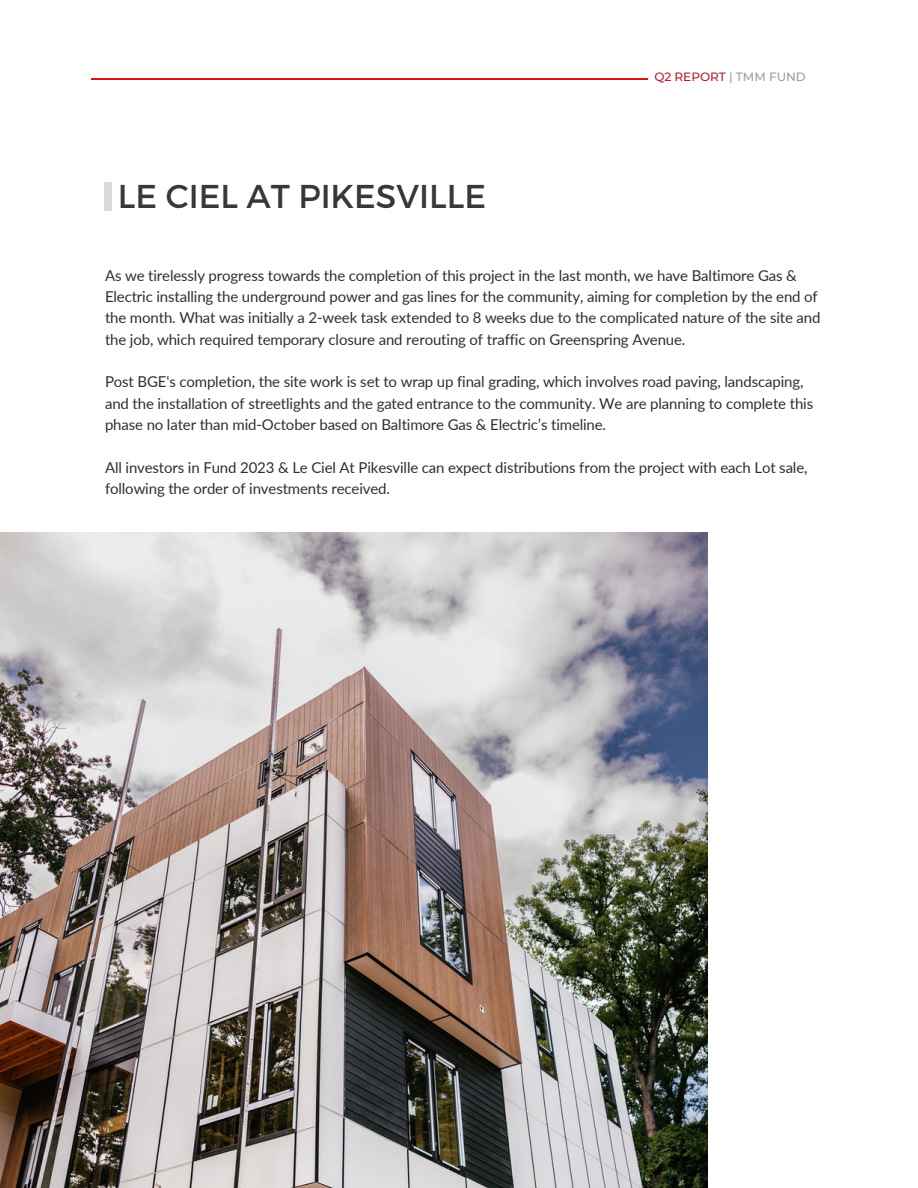
<style>
.page{position:relative;width:918px;height:1188px;background:#fff}
.page>*{position:absolute;margin:0;border:0;box-sizing:border-box;transform-origin:0 0}
.t1{font:33px "Montserrat";color:#383837}
.t2{font:15px/21.3px "Lato";letter-spacing:-.01em;color:#322e2e}
.t3{font:500 12px "Montserrat";color:#ba1833}
.s1{color:#9c9c9b}
</style>
<div class="page">
<hr style="left:92px;top:79px;width:556px;height:1px;background:#db1212">
<div style="left:104px;top:183px;width:7px;height:28px;background:#dadada"></div>
<img style="left:0;top:532px;width:707px;height:656px">
<p class="t1" style="left:118px;top:175px;width:370px">LE CIEL AT PIKESVILLE</p>
<p class="t3" style="left:654px;top:69px;width:153px">Q2 REPORT <span class="s1">| TMM FUND</span></p>
<p class="t2" style="left:105px;top:264px;width:717px">As we tirelessly progress towards the completion of this project in the last month, we have Baltimore Gas &amp; Electric installing the underground power and gas lines for the community, aiming for completion by the end of the month. What was initially a 2-week task extended to 8 weeks due to the complicated nature of the site and the job, which required temporary closure and rerouting of traffic on Greenspring Avenue.</p>
<p class="t2" style="left:105px;top:371px;width:710px">Post BGE's completion, the site work is set to wrap up final grading, which involves road paving, landscaping, and the installation of streetlights and the gated entrance to the community. We are planning to complete this phase no later than mid-October based on Baltimore Gas &amp; Electric’s timeline.</p>
<p class="t2" style="left:105px;top:457px;width:704px">All investors in Fund 2023 &amp; Le Ciel At Pikesville can expect distributions from the project with each Lot sale, following the order of investments received.</p>
</div>
